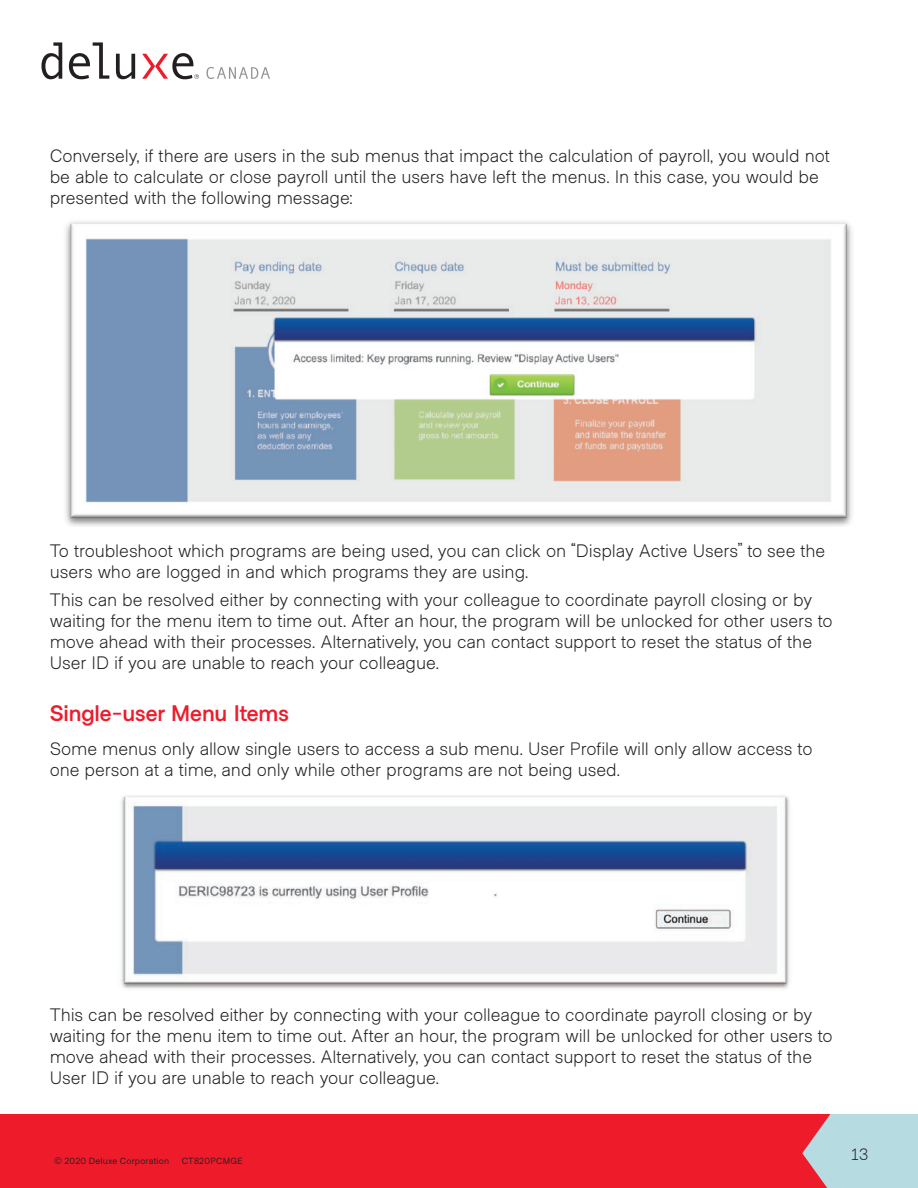
<style>
.page{position:relative;width:918px;height:1188px;background:#fff}
.page>*{position:absolute;margin:0;border:0;box-sizing:border-box;transform-origin:0 0}
.Body_Copy{font:700 22.5px "Metro Sans";letter-spacing:-.005em;color:#ee1b2b}
.Body_Copy-2{font:300 18px/21px "Metro Sans";letter-spacing:-.005em;color:#231f20}
.Body_Copy-3{font:300 16.5px "Metro Sans";color:#231f20}
.t1{font:9px "Metro Sans";letter-spacing:.025em;color:#231f20}
</style>
<div class="page">
<svg style="left:206px;top:67px;width:64px;height:12px"></svg>
<svg style="left:41px;top:42px;width:21px;height:37px"></svg>
<svg style="left:69px;top:42px;width:40px;height:37px"></svg>
<svg style="left:116px;top:54px;width:19px;height:25px"></svg>
<svg style="left:142px;top:53px;width:57px;height:26px"></svg>
<div style="left:862px;top:1114px;width:56px;height:74px;background:#b6dbe1"></div>
<div style="left:0;top:1114px;width:862px;height:74px;background:#ee1b2b"></div>
<img style="left:65px;top:221px;width:787px;height:305px">
<img style="left:120px;top:795px;width:670px;height:194px">
<p class="Body_Copy-2" style="left:50px;top:146px;width:782px">Conversely, if there are users in the sub menus that impact the calculation of payroll, you would not be able to calculate or close payroll until the users have left the menus. In this case, you would be presented with the following message:</p>
<p class="Body_Copy-2" style="left:50px;top:541px;width:777px">To troubleshoot which programs are being used, you can click on “Display Active Users” to see the users who are logged in and which programs they are using.</p>
<p class="Body_Copy-2" style="left:50px;top:590px;width:785px">This can be resolved either by connecting with your colleague to coordinate payroll closing or by waiting for the menu item to time out. After an hour, the program will be unlocked for other users to move ahead with their processes. Alternatively, you can contact support to reset the status of the User ID if you are unable to reach your colleague.</p>
<p class="Body_Copy" style="left:50px;top:700px;width:241px">Single-user Menu Items</p>
<p class="Body_Copy-2" style="left:50px;top:739px;width:764px">Some menus only allow single users to access a sub menu. User Profile will only allow access to one person at a time, and only while other programs are not being used.</p>
<p class="Body_Copy-2" style="left:50px;top:1005px;width:785px">This can be resolved either by connecting with your colleague to coordinate payroll closing or by waiting for the menu item to time out. After an hour, the program will be unlocked for other users to move ahead with their processes. Alternatively, you can contact support to reset the status of the User ID if you are unable to reach your colleague.</p>
<p class="t1" style="left:54px;top:1156px;width:117px">© 2020 Deluxe Corporation</p>
<p class="t1" style="left:182px;top:1156px;width:62px">CT820PCMGE</p>
<p class="Body_Copy-3" style="left:850px;top:1145px;width:19px">13</p>
</div>
